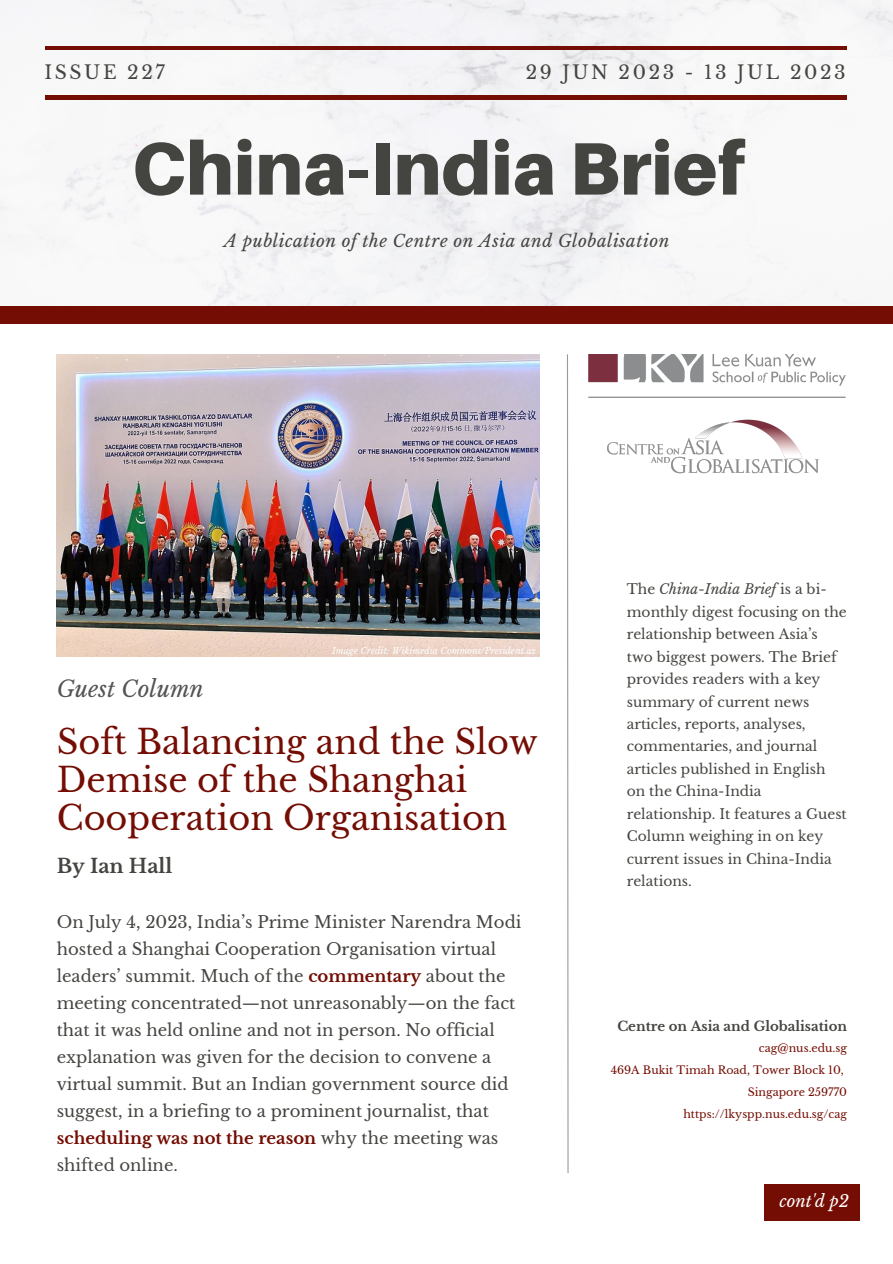
<style>
.page{position:relative;width:893px;height:1264px;background:#fff}
.page>*{position:absolute;margin:0;border:0;box-sizing:border-box;transform-origin:0 0}
.t1{font:900 74.4px "Aileron";color:#444440}
.t2{font:33.6px/38.2px "Libre Baskerville";color:#740d03}
.t3{font:italic 22.5px "Libre Baskerville";color:#545454}
.t4{font:700 19.5px "Libre Baskerville";color:#444440}
.t5{font:18.75px "Libre Baskerville";letter-spacing:.14em;color:#444440}
.t6{font:18.6px "Libre Baskerville";letter-spacing:.14em;color:#444440}
.t7{font:italic 16.95px "Libre Baskerville";letter-spacing:.03em;color:#444440}
.t8{font:16.5px/27px "Libre Baskerville";color:#444440}
.t9{font:italic 16.5px "Libre Baskerville";color:#fff}
.t10{font:13.8px/22.5px "Libre Baskerville";color:#444440}
.t11{font:700 13.35px "Libre Baskerville";color:#444440}
.t12{font:10.95px "Libre Baskerville";color:#740d03}
.t13{font:italic 9px "Libre Baskerville";color:#fff}
.s1{font-weight:700;color:#740d03}
.s2{font-style:italic}
</style>
<div class="page">
<img style="left:0;top:0;width:892px;height:306px">
<div style="left:763px;top:1184px;width:96px;height:36px;background:#740d03"></div>
<hr style="left:45px;top:47px;width:801px;height:3px;background:#740d03">
<div style="left:0;top:306px;width:892px;height:17px;background:#740d03"></div>
<img style="left:57px;top:354px;width:482px;height:303px">
<img style="left:588px;top:354px;width:258px;height:44px">
<img style="left:607px;top:419px;width:212px;height:55px">
<hr style="left:45px;top:96px;width:801px;height:3px;background:#740d03">
<svg style="left:567px;top:354px;width:2px;height:819px;background:#c6c6c6"></svg>
<p class="t5" style="left:44px;top:60px;width:122px">ISSUE 227</p>
<p class="t6" style="left:525px;top:61px;width:321px">29 JUN 2023 - 13 JUL 2023</p>
<p class="t1" style="left:131px;top:122px;width:615px">China-India Brief</p>
<p class="t7" style="left:224px;top:230px;width:446px">A publication of the Centre on Asia and Globalisation</p>
<p class="t13" style="left:332px;top:645px;width:205px">Image Credit: Wikimedia Commons/President.az</p>
<p class="t3" style="left:57px;top:675px;width:148px">Guest Column</p>
<p class="t2" style="left:57px;top:722px;width:482px">Soft Balancing and the Slow<br>Demise of the Shanghai<br>Cooperation Organisation</p>
<p class="t4" style="left:57px;top:854px;width:117px">By Ian Hall</p>
<p class="t8" style="left:57px;top:909px;width:466px">On July 4, 2023, India’s Prime Minister Narendra Modi hosted a Shanghai Cooperation Organisation virtual leaders’ summit. Much of the <span class="s1">commentary</span> about the meeting concentrated—not unreasonably—on the fact that it was held online and not in person. No official explanation was given for the decision to convene a virtual summit. But an Indian government source did suggest, in a briefing to a prominent journalist, that <span class="s1">scheduling was not the reason</span> why the meeting was shifted online.</p>
<p class="t10" style="left:626px;top:578px;width:221px">The <span class="s2">China-India Brief</span> is a bi&shy;monthly digest focusing on the relationship between Asia’s two biggest powers. The Brief provides readers with a key summary of current news articles, reports, analyses, commentaries, and journal articles published in English on the China-India relationship. It features a Guest<br>Column weighing in on key current issues in China-India relations.</p>
<p class="t11" style="left:617px;top:1017px;width:231px">Centre on Asia and Globalisation</p>
<p class="t12" style="left:758px;top:1041px;width:90px">cag@nus.edu.sg</p>
<p class="t12" style="left:610px;top:1063px;width:235px">469A Bukit Timah Road, Tower Block 10,</p>
<p class="t12" style="left:747px;top:1085px;width:101px">Singapore 259770</p>
<p class="t12" style="left:683px;top:1107px;width:165px">https://lkyspp.nus.edu.sg/cag</p>
<p class="t9" style="left:779px;top:1190px;width:71px">cont'd p2</p>
</div>
